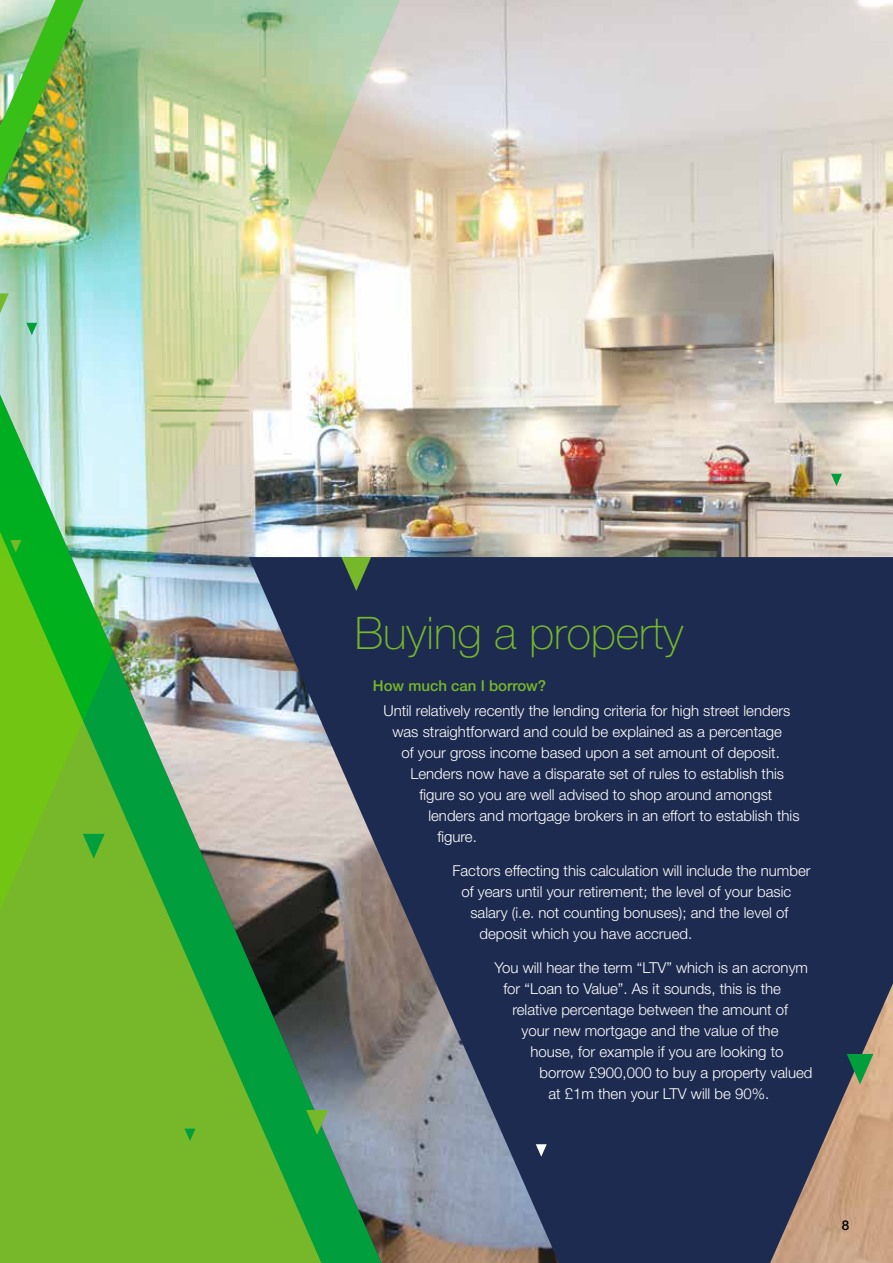
<style>
.page{position:relative;width:893px;height:1263px;background:#fff}
.page>*{position:absolute;margin:0;border:0;box-sizing:border-box;transform-origin:0 0}
.t1{font:100 45px "Helvetica Neue LT Pro";color:#76b82a}
.t2{font:300 15px "Helvetica Neue LT Pro";color:#fff}
.t3{font:500 15px "Helvetica Neue LT Pro";color:#76b82a}
.t4{font:500 13.5px "Helvetica Neue LT Pro";color:#000}
</style>
<div class="page">
<img style="left:0;top:0;width:893px;height:1263px">
<svg style="left:249px;top:557px;width:644px;height:706px;fill:#1e2b50"></svg>
<img style="left:0;top:0;width:407px;height:1041px">
<svg style="left:10px;top:540px;width:11px;height:12px"></svg>
<svg style="left:26px;top:323px;width:11px;height:12px"></svg>
<svg style="left:0;top:293px;width:9px;height:20px"></svg>
<svg style="left:83px;top:834px;width:22px;height:25px"></svg>
<svg style="left:185px;top:1128px;width:10px;height:13px"></svg>
<svg style="left:306px;top:1110px;width:22px;height:25px"></svg>
<svg style="left:341px;top:557px;width:30px;height:34px"></svg>
<svg style="left:847px;top:1054px;width:26px;height:30px"></svg>
<svg style="left:536px;top:1144px;width:11px;height:13px"></svg>
<svg style="left:831px;top:474px;width:11px;height:12px"></svg>
<h1 class="t1" style="left:355px;top:607px;width:330px">Buying a property</h1>
<p class="t3" style="left:373px;top:677px;width:175px">How much can I borrow?</p>
<p class="t2" style="left:383px;top:702px;width:409px">Until relatively recently the lending criteria for high street lenders</p>
<p class="t2" style="left:392px;top:723px;width:391px">was straightforward and could be explained as a percentage</p>
<p class="t2" style="left:401px;top:744px;width:380px">of your gross income based upon a set amount of deposit.</p>
<p class="t2" style="left:410px;top:765px;width:375px">Lenders now have a disparate set of rules to establish this</p>
<p class="t2" style="left:419px;top:786px;width:354px">figure so you are well advised to shop around amongst</p>
<p class="t2" style="left:428px;top:807px;width:373px">lenders and mortgage brokers in an effort to establish this</p>
<p class="t2" style="left:437px;top:828px;width:41px">figure.</p>
<p class="t2" style="left:452px;top:861px;width:360px">Factors effecting this calculation will include the number</p>
<p class="t2" style="left:461px;top:882px;width:331px">of years until your retirement; the level of your basic</p>
<p class="t2" style="left:470px;top:903px;width:319px">salary (i.e. not counting bonuses); and the level of</p>
<p class="t2" style="left:479px;top:924px;width:214px">deposit which you have accrued.</p>
<p class="t2" style="left:494px;top:958px;width:315px">You will hear the term “LTV” which is an acronym</p>
<p class="t2" style="left:503px;top:979px;width:279px">for “Loan to Value”. As it sounds, this is the</p>
<p class="t2" style="left:512px;top:1000px;width:277px">relative percentage between the amount of</p>
<p class="t2" style="left:521px;top:1021px;width:259px">your new mortgage and the value of the</p>
<p class="t2" style="left:530px;top:1042px;width:255px">house, for example if you are looking to</p>
<p class="t2" style="left:539px;top:1063px;width:275px">borrow £900,000 to buy a property valued</p>
<p class="t2" style="left:548px;top:1084px;width:222px">at £1m then your LTV will be 90%.</p>
<p class="t4" style="left:842px;top:1217px;width:9px">8</p>
</div>
